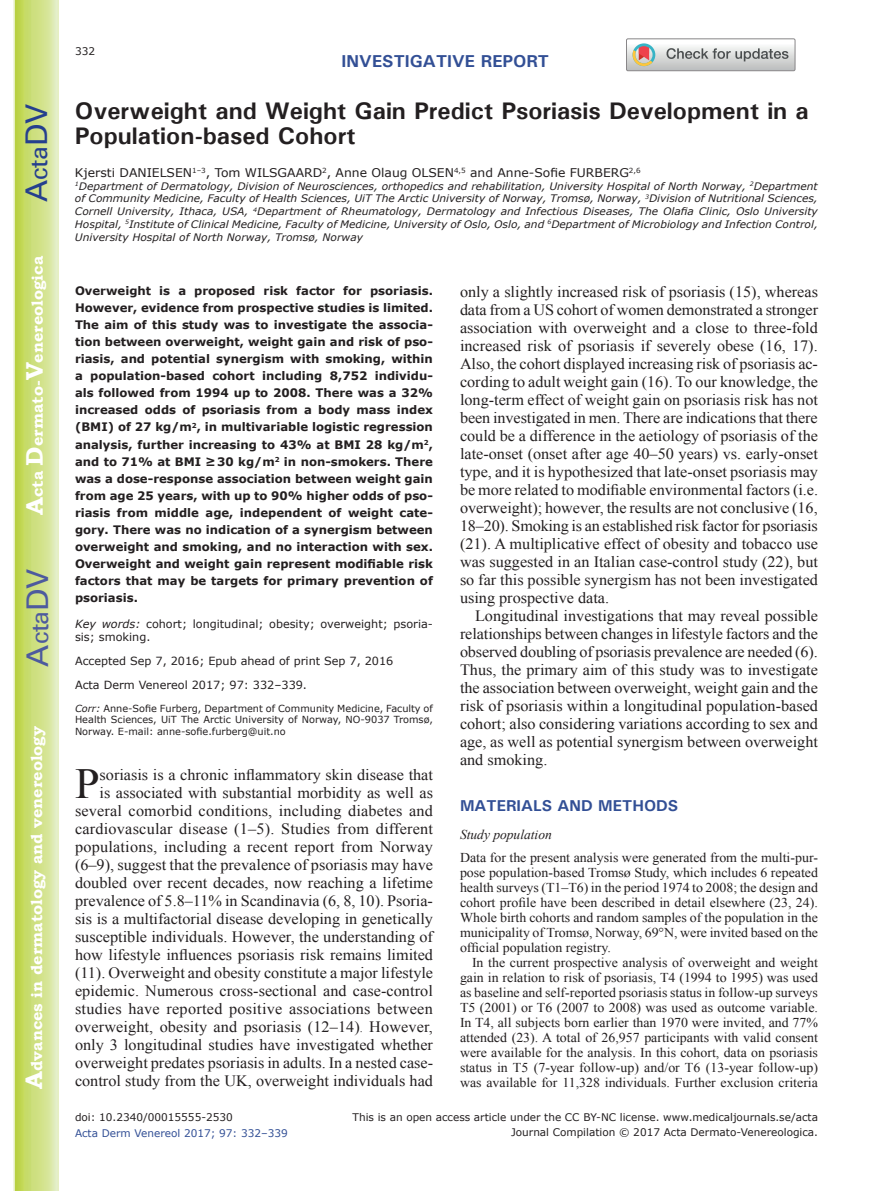
<style>
.page{position:relative;width:893px;height:1191px;background:#fff}
.page>*{position:absolute;margin:0;border:0;box-sizing:border-box;transform-origin:0 0}
.t1{font:42.9px "Times New Roman";color:#231f20}
.t2{font:30px "Univers";color:#4d5a9e}
.t3{font:30px "Univers";color:#253f8e}
.t4{font:700 24px/25.5px "Univers";color:#231f20}
.t5{font:700 17.25px "Univers";color:#324f95}
.t6{font:15.75px/18px "Times New Roman";color:#231f20;text-align:justify}
.t7{font:700 15.75px "Bookman Old Style";color:#fff}
.t8{font:700 15.75px "Univers";color:#324f95}
.t9{font:13.5px/15px "Times New Roman";color:#231f20;text-align:justify}
.t10{font:italic 13.5px "Times New Roman";color:#231f20}
.t11{font:12px "Verdana";color:#231f20}
.t12{font:700 11.7px/17.1px "Verdana";color:#231f20;text-align:justify}
.t13{font:11.25px/13.5px "Verdana";color:#231f20}
.t14{font:10.5px "Verdana";color:#231f20}
.t15{font:10.5px "Verdana";color:#324f95}
.t16{font:italic 10.35px/12.8px "Verdana";color:#231f20;text-align:justify}
.t17{font:9.75px/11.7px "Verdana";color:#231f20;text-align:justify}
.s1{font-size:24px}
.s2{font-style:italic}
.s3{font-size:12px}
</style>
<div class="page">
<svg style="left:14px;top:0;width:45px;height:1191px;background:#cfe084"></svg>
<svg style="left:626px;top:39px;width:169px;height:32px"></svg>
<h2 class="t3" style="left:19px;top:202px;width:100px;rotate:-90deg">A<span class="s1">cta</span>DV</h2>
<p class="t7" style="left:28px;top:515px;width:260px;rotate:-90deg"><span class="s1">A</span>cta <span class="s1">D</span>ermato-<span class="s1">V</span>enereologica</p>
<h2 class="t2" style="left:20px;top:666px;width:100px;rotate:-90deg">A<span class="s1">cta</span>DV</h2>
<p class="t7" style="left:27px;top:1088px;width:364px;rotate:-90deg"><span class="s1">A</span>dvances in dermatology and venereology</p>
<p class="t14" style="left:75px;top:44px;width:22px">332</p>
<p class="t5" style="left:342px;top:50px;width:209px">INVESTIGATIVE REPORT</p>
<h3 class="t4" style="left:75px;top:97px;width:735px">Overweight and Weight Gain Predict Psoriasis Development in a<br>Population-based Cohort</h3>
<p class="t11" style="left:75px;top:165px;width:567px">Kjersti DANIELSEN<sup>1–3</sup>, Tom WILSGAARD<sup>2</sup>, Anne Olaug OLSEN<sup>4,5</sup> and Anne-Sofie FURBERG<sup>2,6</sup></p>
<p class="t16" style="left:75px;top:180px;width:744px"><sup>1</sup>Department of Dermatology, Division of Neurosciences, orthopedics and rehabilitation, University Hospital of North Norway, <sup>2</sup>Department of Community Medicine, Faculty of Health Sciences, UiT The Arctic University of Norway, Tromsø, Norway, <sup>3</sup>Division of Nutritional Sciences, Cornell University, Ithaca, USA, <sup>4</sup>Department of Rheumatology, Dermatology and Infectious Diseases, The Olafia Clinic, Oslo University Hospital, <sup>5</sup>Institute of Clinical Medicine, Faculty of Medicine, University of Oslo, Oslo, and <sup>6</sup>Department of Microbiology and Infection Control, University Hospital of North Norway, Tromsø, Norway</p>
<p class="t12" style="left:75px;top:282px;width:359px">Overweight is a proposed risk factor for psoriasis.<br>However, evidence from prospective studies is limited.<br>The aim of this study was to investigate the associa&shy;tion between overweight, weight gain and risk of pso&shy;riasis, and potential synergism with smoking, within a population-based cohort including 8,752 individu&shy;als followed from 1994 up to 2008. There was a 32% increased odds of psoriasis from a body mass index (BMI) of 27 kg/m<sup>2</sup>, in multivariable logistic regression analysis, further increasing to 43% at BMI 28 kg/m<sup>2</sup>, and to 71% at BMI ≥30 kg/m<sup>2</sup> in non-smokers. There was a dose-response association between weight gain from age 25 years, with up to 90% higher odds of pso&shy;riasis from middle age, independent of weight cate&shy;gory. There was no indication of a synergism between overweight and smoking, and no interaction with sex.<br>Overweight and weight gain represent modifiable risk factors that may be targets for primary prevention of psoriasis.</p>
<p class="t13" style="left:75px;top:617px;width:359px"><span class="s2">Key words:</span> cohort; longitudinal; obesity; overweight; psoria&shy;sis; smoking.</p>
<p class="t13" style="left:75px;top:649px;width:320px;line-height:24px">Accepted Sep 7, 2016; Epub ahead of print Sep 7, 2016<br>Acta Derm Venereol 2017; 97: 332–339.</p>
<p class="t17" style="left:75px;top:702px;width:359px"><span class="s2">Corr:</span> Anne-Sofie Furberg, Department of Community Medicine, Faculty of Health Sciences, UiT The Arctic University of Norway, NO-9037 Tromsø, Norway. E-mail: anne-sofie.furberg@uit.no</p>
<h1 class="t1" style="left:75px;top:755px;width:26px">P</h1>
<p class="t6" style="left:75px;top:765px;width:360px;text-align:right">soriasis is a chronic inflammatory skin disease that<br>is associated with substantial morbidity as well as several comorbid conditions, including diabetes and cardiovascular disease (1–5). Studies from different populations, including a recent report from Norway (6–9), suggest that the prevalence of psoriasis may have doubled over recent decades, now reaching a lifetime prevalence of 5.8–11% in Scandinavia (6, 8, 10). Psoria&shy;sis is a multifactorial disease developing in genetically susceptible individuals. However, the understanding of how lifestyle influences psoriasis risk remains limited (11). Overweight and obesity constitute a major lifestyle epidemic. Numerous cross-sectional and case-control studies have reported positive associations between overweight, obesity and psoriasis (12–14)<span class="s3">.</span> However, only 3 longitudinal studies have investigated whether overweight predates psoriasis in adults. In a nested case&shy;control study from the UK, overweight individuals had</p>
<p class="t6" style="left:460px;top:282px;width:360px">only a slightly increased risk of psoriasis (15), whereas data from a US cohort of women demonstrated a stronger association with overweight and a close to three-fold increased risk of psoriasis if severely obese (16, 17).<br>Also, the cohort displayed increasing risk of psoriasis ac&shy;cording to adult weight gain (16). To our knowledge, the long-term effect of weight gain on psoriasis risk has not been investigated in men. There are indications that there could be a difference in the aetiology of psoriasis of the late-onset (onset after age 40–50 years) vs. early-onset type, and it is hypothesized that late-onset psoriasis may be more related to modifiable environmental factors (i.e. overweight); however, the results are not conclusive (16, 18–20). Smoking is an established risk factor for psoriasis (21). A multiplicative effect of obesity and tobacco use was suggested in an Italian case-control study (22), but so far this possible synergism has not been investigated using prospective data.</p>
<p class="t6" style="left:460px;top:606px;width:360px;text-indent:15px">Longitudinal investigations that may reveal possible relationships between changes in lifestyle factors and the observed doubling of psoriasis prevalence are needed (6).<br>Thus, the primary aim of this study was to investigate the association between overweight, weight gain and the risk of psoriasis within a longitudinal population-based cohort; also considering variations according to sex and age, as well as potential synergism between overweight and smoking.</p>
<p class="t8" style="left:460px;top:795px;width:220px">MATERIALS AND METHODS</p>
<p class="t10" style="left:460px;top:825px;width:93px">Study population</p>
<p class="t9" style="left:460px;top:849px;width:360px">Data for the present analysis were generated from the multi-pur&shy;pose population-based Tromsø Study, which includes 6 repeated health surveys (T1–T6) in the period 1974 to 2008; the design and cohort profile have been described in detail elsewhere (23, 24).<br>Whole birth cohorts and random samples of the population in the municipality of Tromsø, Norway, 69°N, were invited based on the official population registry.</p>
<p class="t9" style="left:460px;top:954px;width:360px;text-indent:12px">In the current prospective analysis of overweight and weight gain in relation to risk of psoriasis, T4 (1994 to 1995) was used as baseline and self-reported psoriasis status in follow-up surveys T5 (2001) or T6 (2007 to 2008) was used as outcome variable.<br>In T4, all subjects born earlier than 1970 were invited, and 77% attended (23). A total of 26,957 participants with valid consent were available for the analysis. In this cohort, data on psoriasis status in T5 (7-year follow-up) and/or T6 (13-year follow-up) was available for 11,328 individuals. Further exclusion criteria</p>
<p class="t14" style="left:75px;top:1110px;width:159px">doi: 10.2340/00015555-2530</p>
<p class="t15" style="left:75px;top:1126px;width:214px">Acta Derm Venereol 2017; 97: 332–339</p>
<p class="t14" style="left:353px;top:1110px;width:467px">This is an open access article under the CC BY-NC license. www.medicaljournals.se/acta</p>
<p class="t14" style="left:511px;top:1125px;width:308px">Journal Compilation © 2017 Acta Dermato-Venereologica.</p>
</div>
